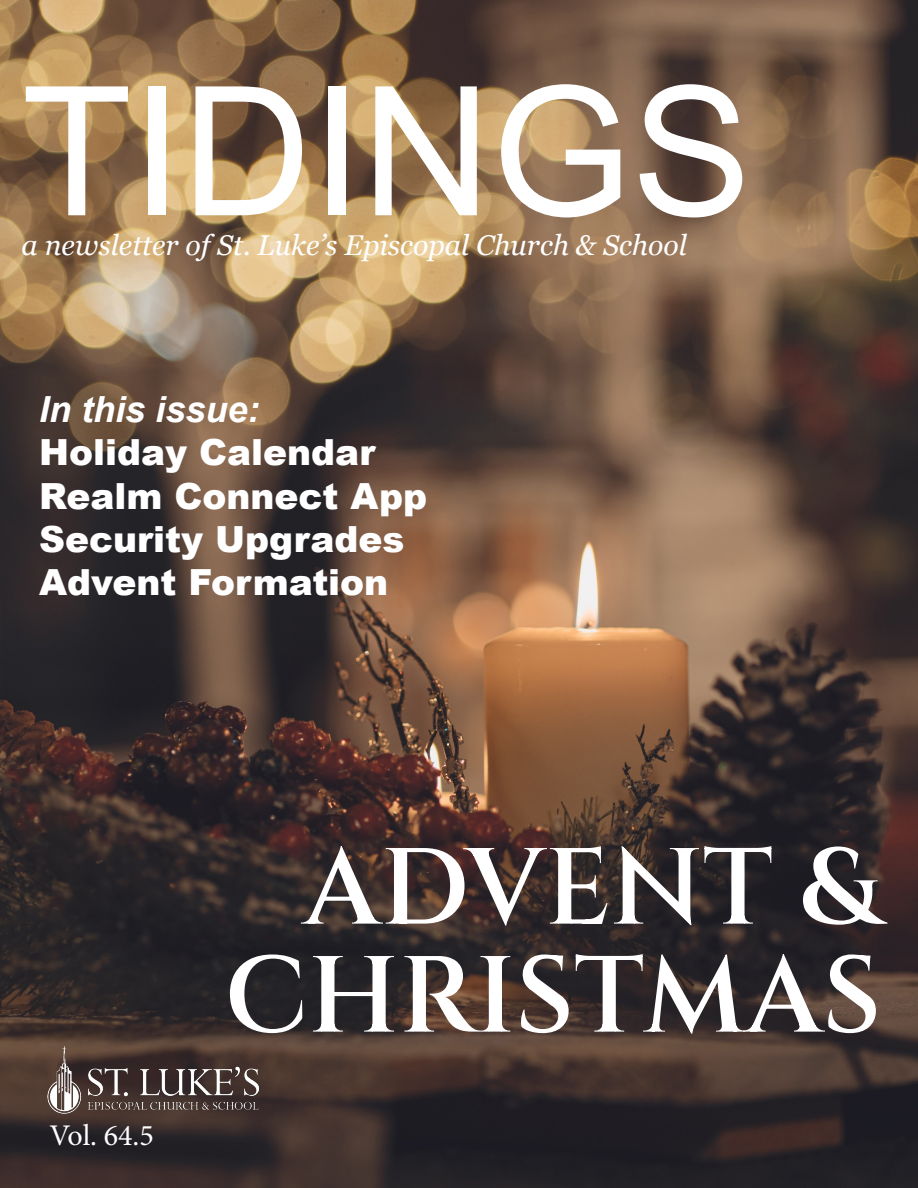
<style>
.page{position:relative;width:918px;height:1188px;background:#fff}
.page>*{position:absolute;margin:0;border:0;box-sizing:border-box;transform-origin:0 0}
.t1{font:180px "Arial";color:#fff}
.t2{font:600 108px "Cinzel";color:#fff}
.t3{font:900 36px "Arial";color:#fff}
.t4{font:italic 700 36px "Arial";color:#fff}
.t5{font:30px "Minion Pro";color:#fff}
.Body_Gerogia_12_lead_18{font:italic 28.5px "Georgia";color:#fff}
</style>
<div class="page">
<img style="left:0;top:0;width:918px;height:1188px">
<img style="left:45px;top:1044px;width:217px;height:73px">
<p class="t1" style="left:22px;top:28px;width:732px">TIDINGS</p>
<p class="Body_Gerogia_12_lead_18" style="left:22px;top:227px;width:667px">a newsletter of St. Luke’s Episcopal Church &amp; School</p>
<p class="t4" style="left:39px;top:386px;width:222px">In this issue:</p>
<p class="t3" style="left:39px;top:426px;width:338px">Holiday Calendar</p>
<p class="t3" style="left:39px;top:470px;width:389px">Realm Connect App</p>
<p class="t3" style="left:39px;top:513px;width:367px">Security Upgrades</p>
<p class="t3" style="left:39px;top:556px;width:351px">Advent Formation</p>
<p class="t5" style="left:49px;top:1116px;width:106px">Vol. 64.5</p>
<p class="t2" style="left:303px;top:818px;width:580px">ADVENT &amp;</p>
<p class="t2" style="left:225px;top:926px;width:658px">CHRISTMAS</p>
</div>
